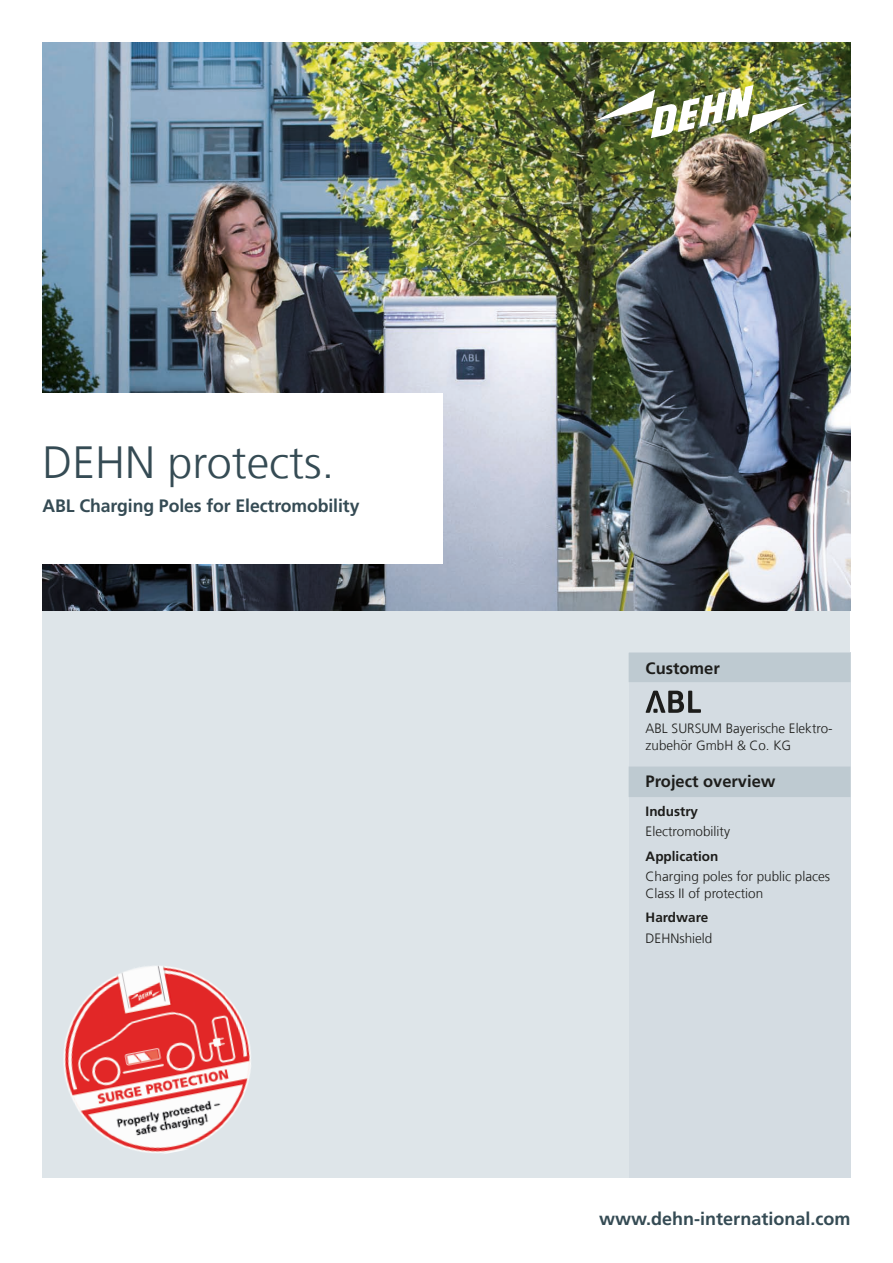
<style>
.page{position:relative;width:893px;height:1263px;background:#fff}
.page>*{position:absolute;margin:0;border:0;box-sizing:border-box;transform-origin:0 0}
.t1{font:300 45px "Frutiger LT Com";color:#354b54}
.t2{font:700 18px "Frutiger LT Com";letter-spacing:-.005em;color:#354b54}
.t3{font:700 16.5px "Frutiger LT Com";color:#1d1d1b}
.t4{font:300 13.5px/16.2px "Frutiger LT Com";color:#1d1d1b}
.t5{font:700 13.5px "Frutiger LT Com";color:#1d1d1b}
</style>
<div class="page">
<div style="left:43px;top:563px;width:807px;height:615px;background:#dee5e9"></div>
<img style="left:43px;top:43px;width:807px;height:567px">
<div style="left:0;top:393px;width:442px;height:170px;background:#fff"></div>
<div style="left:629px;top:653px;width:221px;height:525px;background:#d4dce2"></div>
<svg style="left:629px;top:653px;width:221px;height:144px"></svg>
<img style="left:42px;top:947px;width:209px;height:224px">
<img style="left:595px;top:85px;width:213px;height:53px">
<h1 class="t1" style="left:43px;top:436px;width:293px">DEHN protects.</h1>
<h2 class="t2" style="left:43px;top:496px;width:318px">ABL Charging Poles for Electromobility</h2>
<p class="t3" style="left:646px;top:658px;width:76px">Customer</p>
<p class="t4" style="left:646px;top:721px;width:188px">ABL SURSUM Bayerische Elektro&shy;zubehör GmbH &amp; Co. KG</p>
<p class="t3" style="left:646px;top:772px;width:131px">Project overview</p>
<p class="t5" style="left:646px;top:803px;width:54px">Industry</p>
<p class="t4" style="left:646px;top:823px;width:86px">Electromobility</p>
<p class="t5" style="left:646px;top:848px;width:74px">Application</p>
<p class="t4" style="left:646px;top:869px;width:186px">Charging poles for public places<br>Class II of protection</p>
<p class="t5" style="left:646px;top:910px;width:64px">Hardware</p>
<p class="t4" style="left:646px;top:930px;width:68px">DEHNshield</p>
<h2 class="t2" style="left:599px;top:1209px;width:253px">www.dehn-international.com</h2>
</div>
